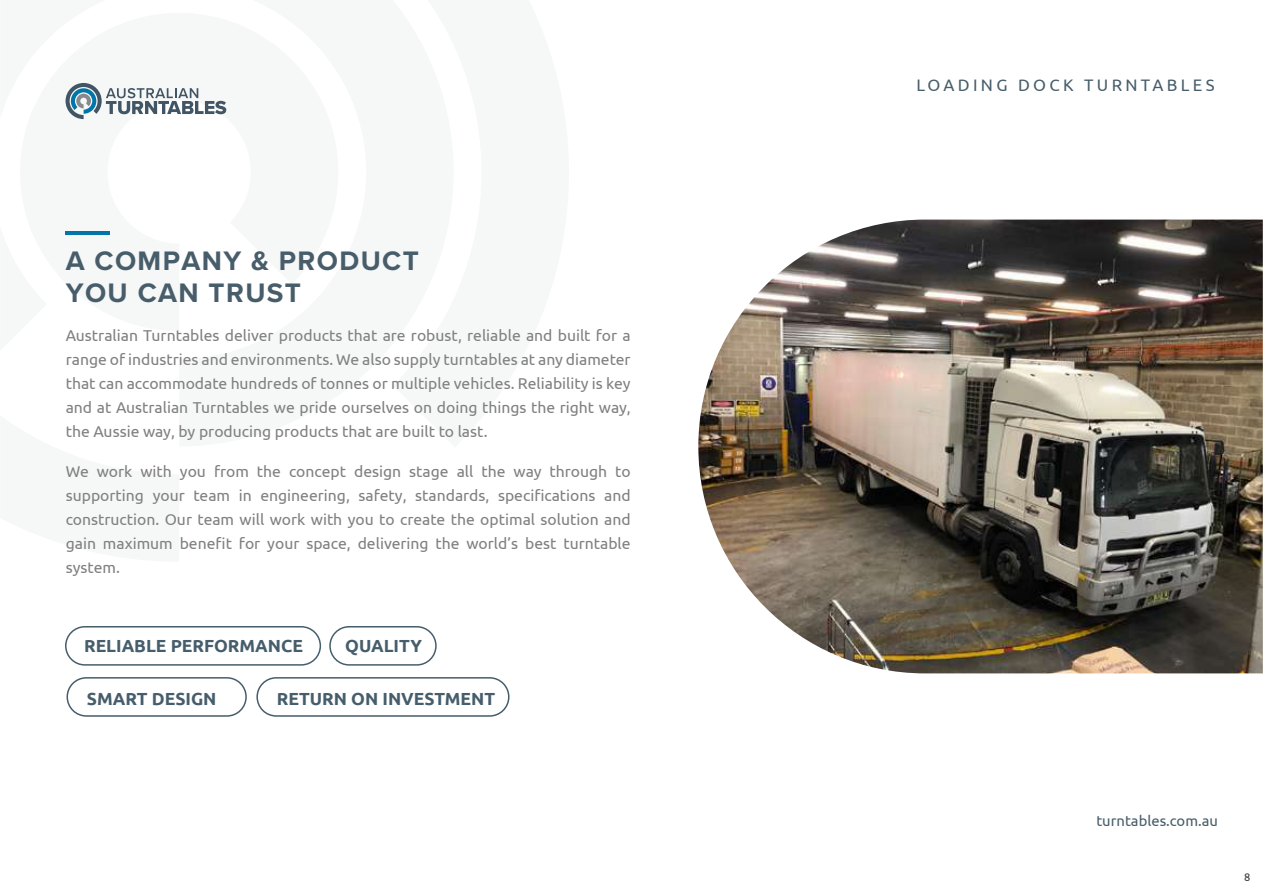
<style>
.page{position:relative;width:1263px;height:893px;background:#fff}
.page>*{position:absolute;margin:0;border:0;box-sizing:border-box;transform-origin:0 0}
.t1{font:700 27.75px/32.4px "Proxima Nova";letter-spacing:.05em;color:#475d6a}
.t2{font:700 17.55px "Ubuntu";color:#465d6b}
.t3{font:16.65px "Ubuntu";letter-spacing:.2em;color:#475d6a}
.t4{font:15.75px/24px "Ubuntu";color:#808080;text-align:justify}
.t5{font:14.85px "Ubuntu";color:#475d6a}
.t6{font:11.7px "Myriad Pro";color:#000}
.t7{font:11.1px "Ubuntu";color:#383838}
</style>
<div class="page">
<svg style="left:65px;top:82px;width:161px;height:37px"></svg>
<hr style="left:66px;top:231px;width:44px;height:3px;background:#0075a9">
<img style="left:698px;top:220px;width:565px;height:453px">
<div style="left:65px;top:626px;width:256px;height:40px;border:2px solid #465d6b;border-radius:19px"></div>
<div style="left:256px;top:677px;width:253px;height:40px;border:2px solid #465d6b;border-radius:19px"></div>
<div style="left:67px;top:677px;width:180px;height:40px;border:2px solid #465d6b;border-radius:19px"></div>
<div style="left:329px;top:626px;width:108px;height:40px;border:2px solid #465d6b;border-radius:19px"></div>
<h1 class="t1" style="left:66px;top:244px;width:355px">A COMPANY &amp; PRODUCT<br>YOU CAN TRUST</h1>
<p class="t4" style="left:66px;top:323px;width:566px">Australian Turntables deliver products that are robust, reliable and built for a range of industries and environments. We also supply turntables at any diameter that can accommodate hundreds of tonnes or multiple vehicles. Reliability is key and at Australian Turntables we pride ourselves on doing things the right way, the Aussie way, by producing products that are built to last.</p>
<p class="t4" style="left:66px;top:458px;width:566px">We work with you from the concept design stage all the way through to supporting your team in engineering, safety, standards, specifications and construction. Our team will work with you to create the optimal solution and gain maximum benefit for your space, delivering the world’s best turntable system.</p>
<p class="t2" style="left:84px;top:635px;width:221px">RELIABLE PERFORMANCE</p>
<p class="t2" style="left:345px;top:635px;width:78px">QUALITY</p>
<p class="t2" style="left:87px;top:688px;width:131px">SMART DESIGN</p>
<p class="t2" style="left:277px;top:688px;width:220px">RETURN ON INVESTMENT</p>
<p class="t3" style="left:916px;top:75px;width:300px">LOADING DOCK TURNTABLES</p>
<p class="t5" style="left:1096px;top:812px;width:123px">turntables.com.au</p>
<p class="t6" style="left:1085px;top:814px;width:157px">https://www.turntables.com.au/</p>
<p class="t7" style="left:1244px;top:870px;width:8px">8</p>
</div>
